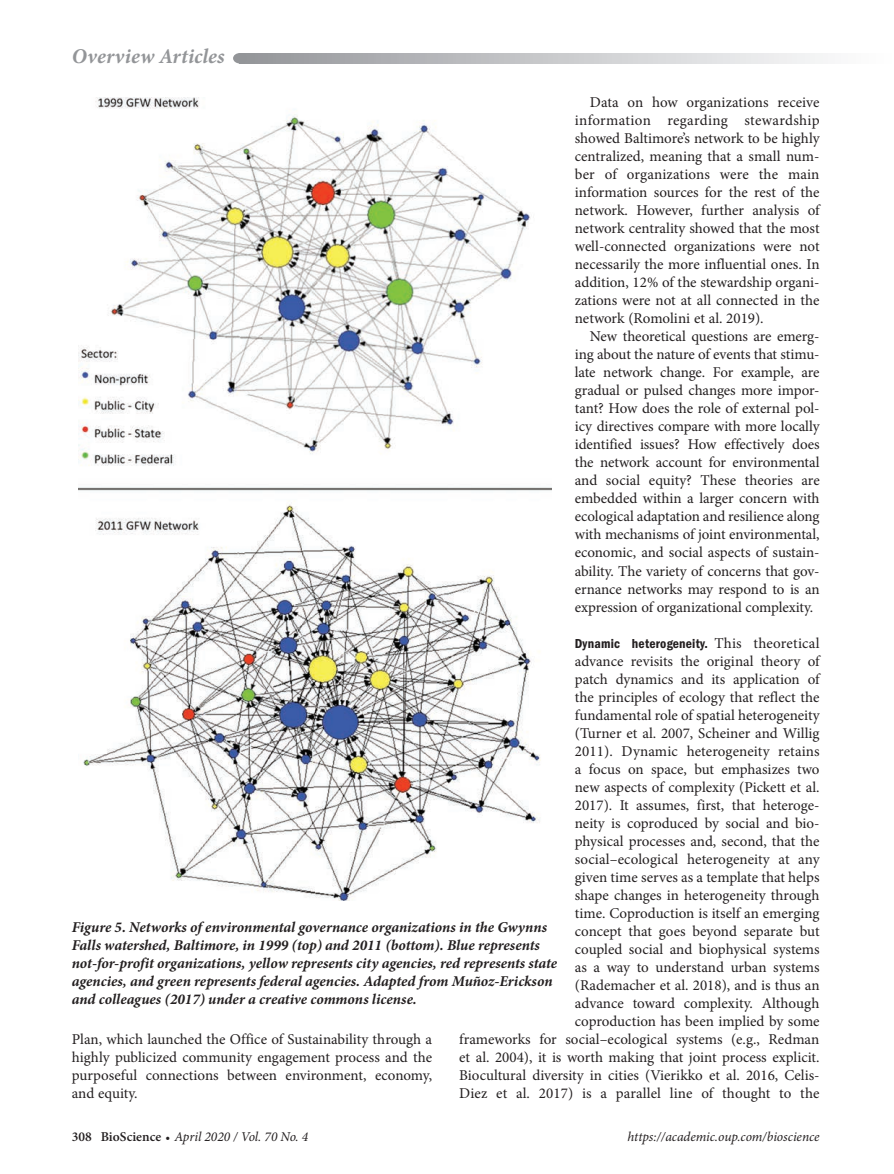
<style>
.page{position:relative;width:894px;height:1174px;background:#fff}
.page>*{position:absolute;margin:0;border:0;box-sizing:border-box;transform-origin:0 0}
.t1{font:italic 700 21px "Minion Pro";letter-spacing:.005em;color:#939598}
.t2{font:15px/18px "Minion Pro";color:#231f20;text-align:justify}
.t3{font:italic 700 15px/18px "Minion Pro";letter-spacing:-.005em;color:#231f20}
.t4{font:italic 13.5px "Minion Pro";letter-spacing:-.005em;color:#231f20}
.t5{font:13.5px "ITC Franklin Gothic Std Dm Cd";letter-spacing:.015em;color:#231f20}
.s1{font-family:"Minion Pro";font-size:15px}
.s2{font-weight:600;font-style:normal}
.s3{font-weight:600;font-style:normal;font-size:12px}
</style>
<div class="page">
<svg style="left:243px;top:53px;width:580px;height:11px;background:#c5c6c9"></svg>
<div style="left:233px;top:53px;width:14px;height:11px;background:#939598;border-radius:50%"></div>
<img style="left:79px;top:97px;width:472px;height:804px">
<h1 class="t1" style="left:72px;top:41px;width:154px">Overview Articles</h1>
<p class="t2" style="left:574px;top:94px;width:246px;text-indent:15px">Data on how organizations receive information regarding stewardship showed Baltimore’s network to be highly centralized, meaning that a small num&shy;ber of organizations were the main information sources for the rest of the network. However, further analysis of network centrality showed that the most well-connected organizations were not necessarily the more influential ones. In addition, 12% of the stewardship organi&shy;zations were not at all connected in the network (Romolini et al. 2019).</p>
<p class="t2" style="left:574px;top:328px;width:246px;text-indent:15px">New theoretical questions are emerg&shy;ing about the nature of events that stimu&shy;late network change. For example, are gradual or pulsed changes more impor&shy;tant? How does the role of external pol&shy;icy directives compare with more locally identified issues? How effectively does the network account for environmental and social equity? These theories are embedded within a larger concern with ecological adaptation and resilience along with mechanisms of joint environmental, economic, and social aspects of sustain&shy;ability. The variety of concerns that gov&shy;ernance networks may respond to is an expression of organizational complexity.</p>
<p class="t5" style="left:574px;top:635px;width:246px">Dynamic heterogeneity. <span class="s1">This theoretical</span></p>
<p class="t2" style="left:459px;top:652px;width:362px;text-align:right">advance revisits the original theory of<br>patch dynamics and its application of<br>the principles of ecology that reflect the<br>fundamental role of spatial heterogeneity<br>(Turner et al. 2007, Scheiner and Willig<br>2011). Dynamic heterogeneity retains<br>a focus on space, but emphasizes two<br>new aspects of complexity (Pickett et al.<br>2017). It assumes, first, that heteroge-<br>neity is coproduced by social and bio-<br>physical processes and, second, that the<br>social–ecological heterogeneity at any<br>given time serves as a template that helps<br>shape changes in heterogeneity through<br>time. Coproduction is itself an emerging<br>concept that goes beyond separate but<br>coupled social and biophysical systems<br>as a way to understand urban systems<br>(Rademacher et al. 2018), and is thus an<br>advance toward complexity. Although<br>coproduction has been implied by some<br>frameworks for social–ecological systems (e.g., Redman et al. 2004), it is worth making that joint process explicit.<br>Biocultural diversity in cities (Vierikko et al. 2016, Celis-Diez et al. 2017) is a parallel line of thought to the</p>
<p class="t3" style="left:72px;top:917px;width:486px">Figure 5. Networks of environmental governance organizations in the Gwynns Falls watershed, Baltimore, in 1999 (top) and 2011 (bottom). Blue represents not-for-profit organizations, yellow represents city agencies, red represents state agencies, and green represents federal agencies. Adapted from Muñoz-Erickson and colleagues (2017) under a creative commons license.</p>
<p class="t2" style="left:72px;top:1030px;width:362px">Plan, which launched the Office of Sustainability through a highly publicized community engagement process and the purposeful connections between environment, economy, and equity.</p>
<p class="t4" style="left:72px;top:1127px;width:238px"><span class="s2">308 BioScience</span> <span class="s3">•</span> April 2020 / Vol. 70 No. 4</p>
<p class="t4" style="left:627px;top:1127px;width:193px">https://academic.oup.com/bioscience</p>
</div>
